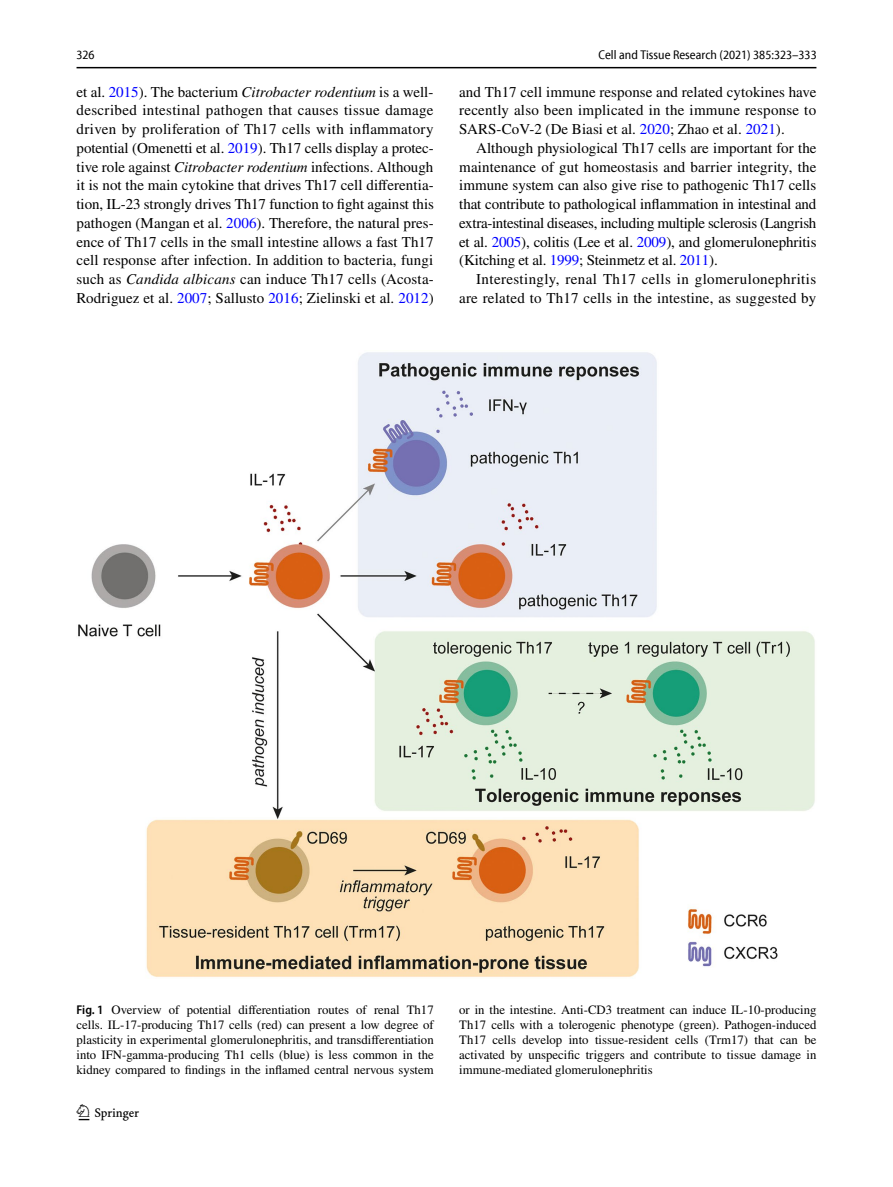
<style>
.page{position:relative;width:893px;height:1187px;background:#fff}
.page>*{position:absolute;margin:0;border:0;box-sizing:border-box;transform-origin:0 0}
.t1{font:22.5px "Springnew Regular 2";color:#000}
.t2{font:15px/18.8px "STIX";letter-spacing:.005em;color:#000;text-align:justify}
.t3{font:15px/18.8px "STIX";letter-spacing:.025em;color:#000;text-align:right}
.t4{font:12.75px/15px "STIX";color:#000;text-align:justify}
.t5{font:semi-condensed 12.75px "Myriad Pro Unic";color:#000}
.s1{color:#00f}
.s2{font-style:italic}
.s3{font-family:"Myriad Pro";font-weight:600;font-stretch:semi-condensed}
</style>
<div class="page">
<hr style="left:77px;top:67px;width:739px;height:1px;background:#000">
<img style="left:78px;top:352px;width:737px;height:625px">
<p class="t5" style="left:76px;top:50px;width:20px">326</p>
<p class="t5" style="left:598px;top:50px;width:220px">Cell and Tissue Research (2021) 385:323–333</p>
<p class="t2" style="left:77px;top:83px;width:359px">et al. <span class="s1">2015</span>). The bacterium <span class="s2">Citrobacter rodentium</span> is a well&shy;described intestinal pathogen that causes tissue damage driven by proliferation of Th17 cells with inflammatory potential (Omenetti et al. <span class="s1">2019</span>). Th17 cells display a protec&shy;tive role against <span class="s2">Citrobacter rodentium</span> infections. Although it is not the main cytokine that drives Th17 cell differentia&shy;tion, IL-23 strongly drives Th17 function to fight against this pathogen (Mangan et al. <span class="s1">2006</span>). Therefore, the natural pres&shy;ence of Th17 cells in the small intestine allows a fast Th17 cell response after infection. In addition to bacteria, fungi such as <span class="s2">Candida albicans</span> can induce Th17 cells (Acosta-Rodriguez et al. <span class="s1">2007</span>; Sallusto <span class="s1">2016</span>; Zielinski et al. <span class="s1">2012</span>)</p>
<p class="t2" style="left:459px;top:83px;width:359px">and Th17 cell immune response and related cytokines have recently also been implicated in the immune response to SARS-CoV-2 (De Biasi et al. <span class="s1">2020</span>; Zhao et al. <span class="s1">2021</span>).</p>
<p class="t2" style="left:459px;top:139px;width:359px;text-indent:17px">Although physiological Th17 cells are important for the maintenance of gut homeostasis and barrier integrity, the immune system can also give rise to pathogenic Th17 cells that contribute to pathological inflammation in intestinal and extra-intestinal diseases, including multiple sclerosis (Langrish et al. <span class="s1">2005</span>), colitis (Lee et al. <span class="s1">2009</span>), and glomerulonephritis (Kitching et al. <span class="s1">1999</span>; Steinmetz et al. <span class="s1">2011</span>).</p>
<p class="t3" style="left:459px;top:271px;width:358px">Interestingly, renal Th17 cells in glomerulonephritis are related to Th17 cells in the intestine, as suggested by</p>
<p class="t4" style="left:77px;top:1002px;width:359px"><span class="s3">Fig. 1</span> Overview of potential differentiation routes of renal Th17 cells. IL-17-producing Th17 cells (red) can present a low degree of plasticity in experimental glomerulonephritis, and transdifferentiation into IFN-gamma-producing Th1 cells (blue) is less common in the kidney compared to findings in the inflamed central nervous system</p>
<p class="t4" style="left:459px;top:1002px;width:359px">or in the intestine. Anti-CD3 treatment can induce IL-10-producing Th17 cells with a tolerogenic phenotype (green). Pathogen-induced Th17 cells develop into tissue-resident cells (Trm17) that can be activated by unspecific triggers and contribute to tissue damage in immune-mediated glomerulonephritis</p>
<h1 class="t1" style="left:79px;top:1104px;width:62px">1 3</h1>
</div>
